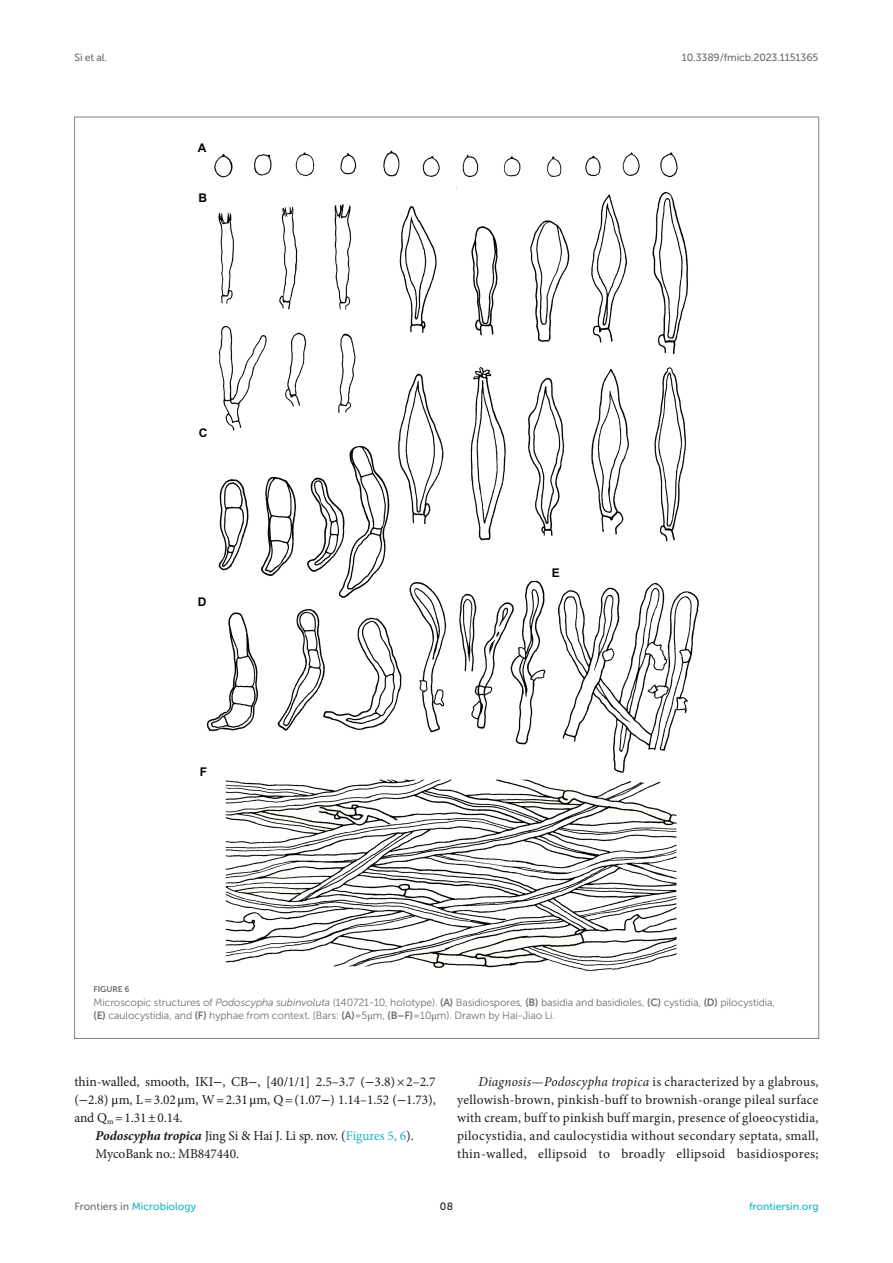
<style>
.page{position:relative;width:893px;height:1263px;background:#fff}
.page>*{position:absolute;margin:0;border:0;box-sizing:border-box;transform-origin:0 0}
.TEXT{font:13.5px/18px "Minion Pro";color:#1b1c1b;text-align:justify}
.t1{font:700 12px "Arial";color:#000}
.FIG_LEG{font:10.5px/13.5px "Museo Sans 300";letter-spacing:-.01em;color:#706f70}
.t2{font:10.5px "Museo Sans 500";color:#1db5c3}
.t3{font:10.5px "Museo Sans 500";letter-spacing:-.015em;color:#706f70}
.t4{font:10.5px "Museo Sans 500";color:#1b1c1b}
.FIG_HD{font:8.25px "Museo Sans 700";letter-spacing:-.01em;color:#706f70}
.s1{font-style:italic}
.s2{font-family:"Museo Sans 700"}
.s3{font-family:"STIX General"}
.s4{font-weight:700;font-style:italic}
.s5{color:#1db5c3}
.s6{color:#706f70}
</style>
<div class="page">
<img style="left:206px;top:150px;width:493px;height:822px">
<p class="t3" style="left:74px;top:51px;width:34px">Si et al.</p>
<p class="t3" style="left:682px;top:51px;width:138px">10.3389/fmicb.2023.1151365</p>
<p class="t1" style="left:198px;top:139px;width:10px">A</p>
<p class="t1" style="left:199px;top:190px;width:10px">B</p>
<p class="t1" style="left:199px;top:425px;width:10px">C</p>
<p class="t1" style="left:198px;top:594px;width:10px">D</p>
<p class="t1" style="left:200px;top:763px;width:9px">F</p>
<p class="t1" style="left:552px;top:564px;width:10px">E</p>
<p class="FIG_HD" style="left:94px;top:985px;width:37px">FIGURE 6</p>
<p class="FIG_LEG" style="left:94px;top:996px;width:683px">Microscopic structures of <span class="s1">Podoscypha subinvoluta</span> (140721-10, holotype). <span class="s2">(A)</span> Basidiospores, <span class="s2">(B)</span> basidia and basidioles, <span class="s2">(C)</span> cystidia, <span class="s2">(D)</span> pilocystidia, <span class="s2">(E)</span> caulocystidia, and <span class="s2">(F)</span> hyphae from context. (Bars: <span class="s2">(A)</span> = 5 <span class="s3">μ</span>m, <span class="s2">(B–F)</span> = 10 <span class="s3">μ</span>m). Drawn by Hai-Jiao Li.</p>
<p class="TEXT" style="left:74px;top:1073px;width:363px">thin-walled, smooth, IKI<span class="s3">−</span>, CB<span class="s3">−</span>, [40/1/1] 2.5–3.7 (<span class="s3">−</span>3.8)×2–2.7 (<span class="s3">−</span>2.8) <span class="s3">μ</span>m, L=3.02<span class="s3">μ</span>m, W=2.31<span class="s3">μ</span>m, Q=(1.07<span class="s3">−</span>) 1.14–1.52 (<span class="s3">−</span>1.73), and Q<sub>m</sub> =1.31±0.14.</p>
<p class="TEXT" style="left:96px;top:1127px;width:320px"><span class="s4">Podoscypha tropica</span> Jing Si &amp; Hai J. Li sp. nov. (<span class="s5">Figures 5, 6</span>).</p>
<p class="TEXT" style="left:96px;top:1145px;width:145px">MycoBank no.: MB847440.</p>
<p class="TEXT" style="left:457px;top:1073px;width:363px;text-indent:21px"><span class="s1">Diagnosis</span>—<span class="s1">Podoscypha tropica</span> is characterized by a glabrous, yellowish-brown, pinkish-buff to brownish-orange pileal surface with cream, buff to pinkish buff margin, presence of gloeocystidia, pilocystidia, and caulocystidia without secondary septata, small, thin-walled, ellipsoid to broadly ellipsoid basidiospores;</p>
<p class="t2" style="left:74px;top:1200px;width:123px"><span class="s6">Frontiers in</span> Microbiology</p>
<p class="t4" style="left:440px;top:1200px;width:15px">08</p>
<p class="t2" style="left:749px;top:1200px;width:71px">frontiersin.org</p>
</div>
